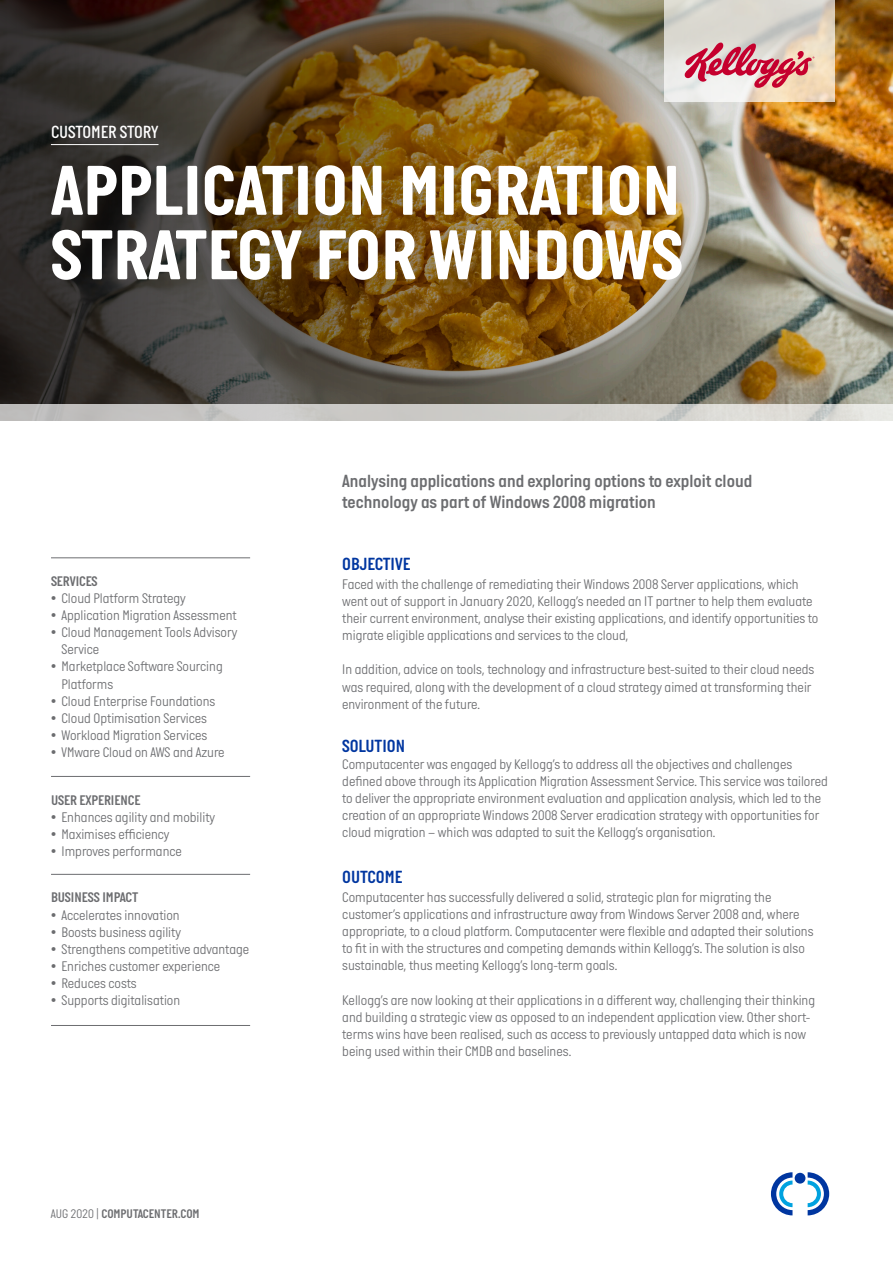
<style>
.page{position:relative;width:893px;height:1263px;background:#fff}
.page>*{position:absolute;margin:0;border:0;box-sizing:border-box;transform-origin:0 0}
.t1{font:700 72px/64.5px "Italian Plate No One";color:#fff}
.Subtitle{font:18px/21.6px "Italian Plate No One D Bd";color:#6c6d70}
.Body{font:18px "Italian Plate No One D Bd";color:#0036a0}
.t2{font:500 18px "Italian Plate No One";letter-spacing:-.01em;color:#fff}
.Body-2{font:300 14.25px/17.1px "Italian Plate No One";color:#6c6d70}
.t3{font:14.25px "Italian Plate No One D Bd";color:#6c6d70}
.t4{font:12.75px "Italian Plate No One D Bd";color:#6c6d70}
.s1{font-family:"Italian Plate No One";font-weight:300}
</style>
<div class="page">
<img style="left:835px;top:0;width:58px;height:404px">
<svg style="left:771px;top:1172px;width:21px;height:43px"></svg>
<svg style="left:808px;top:1172px;width:21px;height:43px"></svg>
<div style="left:795px;top:1173px;width:10px;height:10px;background:#0036a0;border-radius:50%"></div>
<hr style="left:51px;top:776px;width:199px;height:1px;background:#6c6d70">
<hr style="left:51px;top:874px;width:199px;height:1px;background:#6c6d70">
<hr style="left:51px;top:557px;width:199px;height:1px;background:#6c6d70">
<img style="left:0;top:0;width:835px;height:404px">
<svg style="left:664px;top:0;width:171px;height:102px;background:#dfd9ce"></svg>
<hr style="left:51px;top:144px;width:107px;height:1px;background:#fff">
<svg style="left:0;top:404px;width:893px;height:17px;background:#cdccc9"></svg>
<svg style="left:685px;top:43px;width:129px;height:45px;background:#db8e97"></svg>
<hr style="left:51px;top:1025px;width:199px;height:1px;background:#6c6d70">
<p class="t2" style="left:51px;top:122px;width:109px">CUSTOMER STORY</p>
<p class="t1" style="left:51px;top:158px;width:633px">APPLICATION MIGRATION<br>STRATEGY FOR WINDOWS</p>
<p class="t3" style="left:51px;top:573px;width:48px">SERVICES</p>
<p class="Body-2" style="left:51px;top:590px;width:136px">• Cloud Platform Strategy</p>
<p class="Body-2" style="left:51px;top:607px;width:187px">• Application Migration Assessment</p>
<p class="Body-2" style="left:62px;top:624px;width:177px;text-indent:-10px">• Cloud Management Tools Advisory<br>Service</p>
<p class="Body-2" style="left:62px;top:659px;width:163px;text-indent:-10px">• Marketplace Software Sourcing<br>Platforms</p>
<p class="Body-2" style="left:51px;top:693px;width:166px">• Cloud Enterprise Foundations</p>
<p class="Body-2" style="left:51px;top:710px;width:157px">• Cloud Optimisation Services</p>
<p class="Body-2" style="left:51px;top:727px;width:158px">• Workload Migration Services</p>
<p class="Body-2" style="left:51px;top:744px;width:175px">• VMware Cloud on AWS and Azure</p>
<p class="t3" style="left:51px;top:792px;width:91px">USER EXPERIENCE</p>
<p class="Body-2" style="left:51px;top:809px;width:166px">• Enhances agility and mobility</p>
<p class="Body-2" style="left:51px;top:826px;width:120px">• Maximises efficiency</p>
<p class="Body-2" style="left:51px;top:843px;width:132px">• Improves performance</p>
<p class="t3" style="left:51px;top:890px;width:89px">BUSINESS IMPACT</p>
<p class="Body-2" style="left:51px;top:907px;width:130px">• Accelerates innovation</p>
<p class="Body-2" style="left:51px;top:924px;width:132px">• Boosts business agility</p>
<p class="Body-2" style="left:51px;top:941px;width:200px">• Strengthens competitive advantage</p>
<p class="Body-2" style="left:51px;top:958px;width:171px">• Enriches customer experience</p>
<p class="Body-2" style="left:51px;top:975px;width:87px">• Reduces costs</p>
<p class="Body-2" style="left:51px;top:992px;width:131px">• Supports digitalisation</p>
<p class="t4" style="left:51px;top:1206px;width:150px"><span class="s1">AUG 2020 |</span> COMPUTACENTER.COM</p>
<p class="Subtitle" style="left:342px;top:470px;width:411px">Analysing applications and exploring options to exploit cloud technology as part of Windows 2008 migration</p>
<p class="Body" style="left:342px;top:554px;width:70px">OBJECTIVE</p>
<p class="Body-2" style="left:342px;top:576px;width:478px">Faced with the challenge of remediating their Windows 2008 Server applications, which went out of support in January 2020, Kellogg’s needed an IT partner to help them evaluate their current environment, analyse their existing applications, and identify opportunities to migrate eligible applications and services to the cloud,</p>
<p class="Body-2" style="left:342px;top:662px;width:474px">In addition, advice on tools, technology and infrastructure best-suited to their cloud needs was required, along with the development of a cloud strategy aimed at transforming their environment of the future.</p>
<p class="Body" style="left:342px;top:736px;width:64px">SOLUTION</p>
<p class="Body-2" style="left:342px;top:756px;width:487px">Computacenter was engaged by Kellogg’s to address all the objectives and challenges defined above through its Application Migration Assessment Service. This service was tailored to deliver the appropriate environment evaluation and application analysis, which led to the creation of an appropriate Windows 2008 Server eradication strategy with opportunities for cloud migration – which was adapted to suit the Kellogg’s organisation.</p>
<p class="Body" style="left:342px;top:867px;width:61px">OUTCOME</p>
<p class="Body-2" style="left:342px;top:889px;width:473px">Computacenter has successfully delivered a solid, strategic plan for migrating the customer’s applications and infrastructure away from Windows Server 2008 and, where appropriate, to a cloud platform. Computacenter were flexible and adapted their solutions to fit in with the structures and competing demands within Kellogg’s. The solution is also sustainable, thus meeting Kellogg’s long-term goals.</p>
<p class="Body-2" style="left:342px;top:992px;width:474px">Kellogg’s are now looking at their applications in a different way, challenging their thinking and building a strategic view as opposed to an independent application view. Other short&shy;terms wins have been realised, such as access to previously untapped data which is now being used within their CMDB and baselines.</p>
</div>
